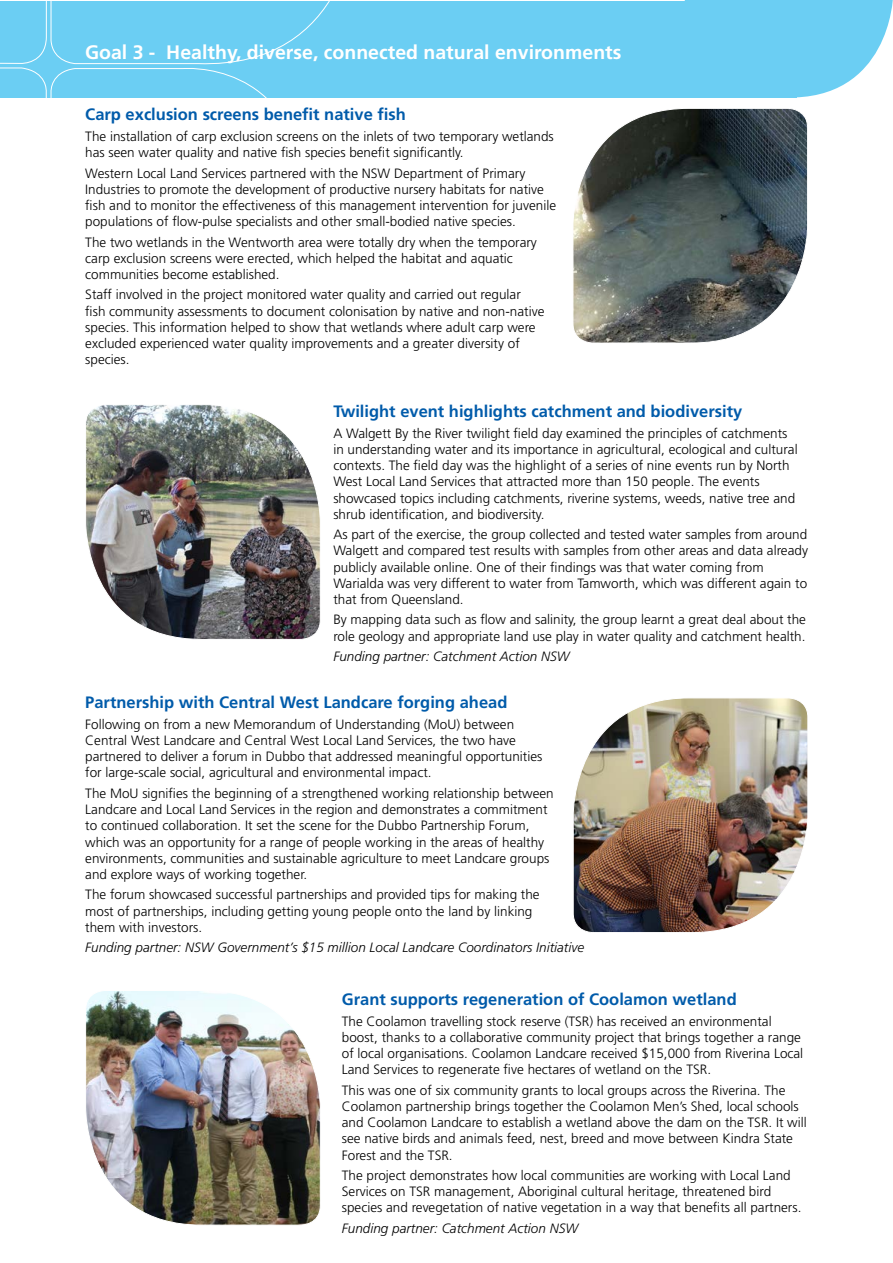
<style>
.page{position:relative;width:893px;height:1263px;background:#fff}
.page>*{position:absolute;margin:0;border:0;box-sizing:border-box;transform-origin:0 0}
.Goal_heading{font:700 19.5px "Frutiger LT Std";color:#fff}
.LocalLinks_heading{font:700 16.5px "Frutiger LT Std";color:#005baa}
.LocalLinks_body_text{font:700 16.5px "Frutiger LT Std";color:#005baa}
.LocalLinks_body_text-2{font:300 13.5px/16.2px "Frutiger LT Std";color:#000}
.LocalLinks_body_text-3{font:italic 300 13.5px "Frutiger LT Std";color:#000}
</style>
<div class="page">
<svg style="left:685px;top:0;width:208px;height:98px"></svg>
<div style="left:0;top:1px;width:796px;height:97px;background:#6bcef3"></div>
<svg style="left:0;top:1px;width:330px;height:97px"></svg>
<svg style="left:50px;top:59px;width:259px;height:39px"></svg>
<svg style="left:573px;top:108px;width:235px;height:235px;background:#5d6565"></svg>
<img style="left:86px;top:404px;width:235px;height:236px">
<img style="left:573px;top:698px;width:235px;height:235px">
<img style="left:85px;top:991px;width:236px;height:235px">
<p class="Goal_heading" style="left:85px;top:41px;width:538px">Goal 3 - Healthy, diverse, connected natural environments</p>
<p class="LocalLinks_heading" style="left:85px;top:105px;width:322px">Carp exclusion screens benefit native fish</p>
<p class="LocalLinks_body_text-2" style="left:85px;top:128px;width:470px">The installation of carp exclusion screens on the inlets of two temporary wetlands has seen water quality and native fish species benefit significantly.</p>
<p class="LocalLinks_body_text-2" style="left:85px;top:165px;width:472px">Western Local Land Services partnered with the NSW Department of Primary Industries to promote the development of productive nursery habitats for native fish and to monitor the effectiveness of this management intervention for juvenile populations of flow-pulse specialists and other small-bodied native species.</p>
<p class="LocalLinks_body_text-2" style="left:85px;top:234px;width:453px">The two wetlands in the Wentworth area were totally dry when the temporary carp exclusion screens were erected, which helped the habitat and aquatic communities become established.</p>
<p class="LocalLinks_body_text-2" style="left:85px;top:287px;width:461px">Staff involved in the project monitored water quality and carried out regular fish community assessments to document colonisation by native and non-native species. This information helped to show that wetlands where adult carp were excluded experienced water quality improvements and a greater diversity of species.</p>
<p class="LocalLinks_heading" style="left:333px;top:402px;width:410px">Twilight event highlights catchment and biodiversity</p>
<p class="LocalLinks_body_text-2" style="left:333px;top:425px;width:466px">A Walgett By the River twilight field day examined the principles of catchments in understanding water and its importance in agricultural, ecological and cultural contexts. The field day was the highlight of a series of nine events run by North West Local Land Services that attracted more than 150 people. The events showcased topics including catchments, riverine systems, weeds, native tree and shrub identification, and biodiversity.</p>
<p class="LocalLinks_body_text-2" style="left:333px;top:527px;width:476px">As part of the exercise, the group collected and tested water samples from around Walgett and compared test results with samples from other areas and data already publicly available online. One of their findings was that water coming from Warialda was very different to water from Tamworth, which was different again to that from Queensland.</p>
<p class="LocalLinks_body_text-2" style="left:333px;top:612px;width:474px">By mapping data such as flow and salinity, the group learnt a great deal about the role geology and appropriate land use play in water quality and catchment health.</p>
<p class="LocalLinks_body_text-3" style="left:333px;top:649px;width:238px">Funding partner: Catchment Action NSW</p>
<p class="LocalLinks_heading" style="left:85px;top:693px;width:424px">Partnership with Central West Landcare forging ahead</p>
<p class="LocalLinks_body_text-2" style="left:85px;top:716px;width:459px">Following on from a new Memorandum of Understanding (MoU) between Central West Landcare and Central West Local Land Services, the two have partnered to deliver a forum in Dubbo that addressed meaningful opportunities for large-scale social, agricultural and environmental impact.</p>
<p class="LocalLinks_body_text-2" style="left:85px;top:785px;width:470px">The MoU signifies the beginning of a strengthened working relationship between Landcare and Local Land Services in the region and demonstrates a commitment to continued collaboration. It set the scene for the Dubbo Partnership Forum, which was an opportunity for a range of people working in the areas of healthy environments, communities and sustainable agriculture to meet Landcare groups and explore ways of working together.</p>
<p class="LocalLinks_body_text-2" style="left:85px;top:887px;width:456px">The forum showcased successful partnerships and provided tips for making the most of partnerships, including getting young people onto the land by linking them with investors.</p>
<p class="LocalLinks_body_text-3" style="left:85px;top:940px;width:500px">Funding partner: NSW Government’s $15 million Local Landcare Coordinators Initiative</p>
<p class="LocalLinks_body_text" style="left:342px;top:990px;width:396px">Grant supports regeneration of Coolamon wetland</p>
<p class="LocalLinks_body_text-2" style="left:342px;top:1013px;width:463px">The Coolamon travelling stock reserve (TSR) has received an environmental boost, thanks to a collaborative community project that brings together a range of local organisations. Coolamon Landcare received $15,000 from Riverina Local Land Services to regenerate five hectares of wetland on the TSR.</p>
<p class="LocalLinks_body_text-2" style="left:342px;top:1082px;width:466px">This was one of six community grants to local groups across the Riverina. The Coolamon partnership brings together the Coolamon Men’s Shed, local schools and Coolamon Landcare to establish a wetland above the dam on the TSR. It will see native birds and animals feed, nest, breed and move between Kindra State Forest and the TSR.</p>
<p class="LocalLinks_body_text-2" style="left:342px;top:1167px;width:461px">The project demonstrates how local communities are working with Local Land<br>Services on TSR management, Aboriginal cultural heritage, threatened bird species and revegetation of native vegetation in a way that benefits all partners.</p>
<p class="LocalLinks_body_text-3" style="left:342px;top:1220px;width:238px">Funding partner: Catchment Action NSW</p>
</div>
